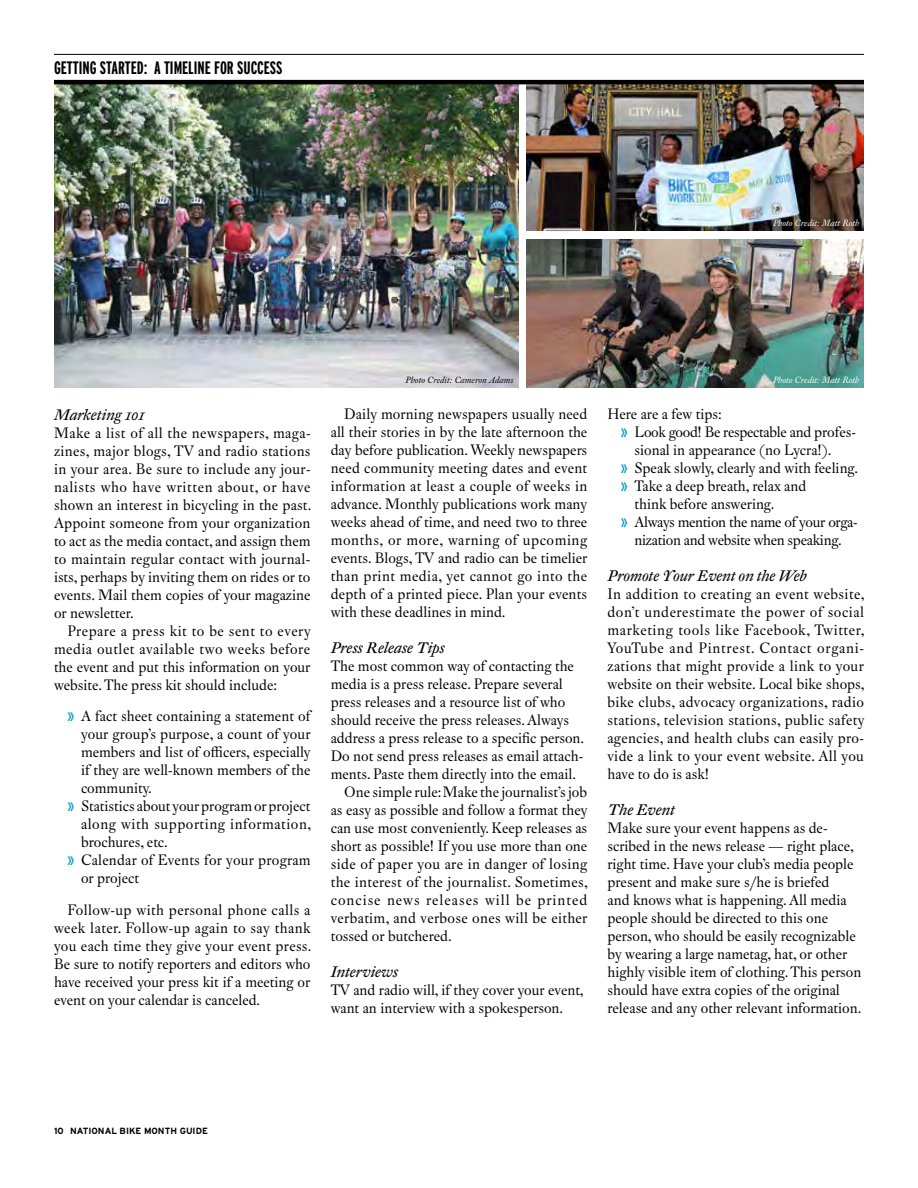
<style>
.page{position:relative;width:918px;height:1188px;background:#fff}
.page>*{position:absolute;margin:0;border:0;box-sizing:border-box;transform-origin:0 0}
.t1{font:700 extra-condensed 18px "Interstate";color:#000}
.t2{font:15px/18px "Fleischman BT Pro";color:#000;text-align:justify}
.t3{font:15px "Fleischman BT Pro";letter-spacing:-.02em;color:#000}
.t4{font:15px "Fleischman BT Pro";letter-spacing:.02em;color:#000}
.t5{font:italic 15px "DTL Fleischmann ST";color:#000}
.t6{font:15px "Fleischman BT Pro";letter-spacing:.025em;color:#000}
.t7{font:15px "Fleischman BT Pro";letter-spacing:.065em;color:#000}
.t8{font:15px "Fleischman BT Pro";letter-spacing:.035em;color:#000}
.t9{font:italic 9px "Fleischman BT Pro";color:#fff}
.t10{font:700 9px "Interstate";color:#000}
.t11{font:italic 9px "Fleischman BT Pro";color:#000}
.s1{font-family:"Interstate";font-stretch:extra-condensed;font-size:16.5px;color:#009ac7}
</style>
<div class="page">
<img style="left:54px;top:84px;width:464px;height:304px">
<img style="left:527px;top:84px;width:337px;height:147px">
<img style="left:527px;top:239px;width:337px;height:149px">
<hr style="left:54px;top:54px;width:810px;height:1px;background:#000">
<hr style="left:54px;top:80px;width:810px;height:4px;background:#000">
<p class="t1" style="left:54px;top:57px;width:230px">GETTING STARTED: A TIMELINE FOR SUCCESS</p>
<p class="t9" style="left:773px;top:217px;width:88px">Photo Credit: Matt Roth</p>
<p class="t5" style="left:54px;top:405px;width:91px">Marketing 101</p>
<p class="t2" style="left:54px;top:424px;width:259px">Make a list of all the newspapers, maga&shy;zines, major blogs, TV and radio stations in your area. Be sure to include any jour&shy;nalists who have written about, or have shown an interest in bicycling in the past.<br>Appoint someone from your organization to act as the media contact, and assign them to maintain regular contact with journal&shy;ists, perhaps by inviting them on rides or to events. Mail them copies of your magazine or newsletter.</p>
<p class="t2" style="left:54px;top:622px;width:258px;text-indent:14px">Prepare a press kit to be sent to every media outlet available two weeks before the event and put this information on your website. The press kit should include:</p>
<p class="t2" style="left:67px;top:707px;width:244px"><span class="s1">»</span> A fact sheet containing a statement of</p>
<p class="t2" style="left:81px;top:725px;width:231px">your group’s purpose, a count of your</p>
<p class="t2" style="left:81px;top:743px;width:231px">members and list of officers, especially</p>
<p class="t2" style="left:81px;top:761px;width:231px">if they are well-known members of the</p>
<p class="t2" style="left:81px;top:779px;width:72px">community.</p>
<p class="t2" style="left:67px;top:797px;width:244px"><span class="s1">»</span> Statistics about your program or project</p>
<p class="t8" style="left:81px;top:815px;width:232px">along with supporting information,</p>
<p class="t2" style="left:81px;top:833px;width:88px">brochures, etc.</p>
<p class="t2" style="left:67px;top:851px;width:245px"><span class="s1">»</span> Calendar of Events for your program</p>
<p class="t2" style="left:81px;top:869px;width:60px">or project</p>
<p class="t2" style="left:54px;top:901px;width:259px;text-indent:14px">Follow-up with personal phone calls a week later. Follow-up again to say thank you each time they give your event press.<br>Be sure to notify reporters and editors who have received your press kit if a meeting or event on your calendar is canceled.</p>
<p class="t11" style="left:405px;top:374px;width:110px">Photo Credit: Cameron Adams</p>
<p class="t2" style="left:331px;top:405px;width:258px;text-indent:14px">Daily morning newspapers usually need all their stories in by the late afternoon the day before publication. Weekly newspapers need community meeting dates and event information at least a couple of weeks in advance. Monthly publications work many weeks ahead of time, and need two to three months, or more, warning of upcoming events. Blogs, TV and radio can be timelier than print media, yet cannot go into the depth of a printed piece. Plan your events with these deadlines in mind.</p>
<p class="t5" style="left:331px;top:638px;width:116px">Press Release Tips</p>
<p class="t2" style="left:331px;top:657px;width:245px">The most common way of contacting the</p>
<p class="t2" style="left:331px;top:675px;width:234px">media is a press release. Prepare several</p>
<p class="t2" style="left:331px;top:693px;width:236px">press releases and a resource list of who</p>
<p class="t2" style="left:331px;top:711px;width:240px">should receive the press releases. Always</p>
<p class="t2" style="left:331px;top:729px;width:255px">address a press release to a specific person.</p>
<p class="t2" style="left:331px;top:747px;width:254px">Do not send press releases as email attach-</p>
<p class="t2" style="left:331px;top:765px;width:247px">ments. Paste them directly into the email.</p>
<p class="t2" style="left:344px;top:783px;width:244px">One simple rule: Make the journalist’s job</p>
<p class="t2" style="left:331px;top:801px;width:258px">as easy as possible and follow a format they</p>
<p class="t2" style="left:331px;top:819px;width:258px">can use most conveniently. Keep releases as</p>
<p class="t2" style="left:331px;top:837px;width:258px">short as possible! If you use more than one</p>
<p class="t6" style="left:331px;top:855px;width:258px">side of paper you are in danger of losing</p>
<p class="t4" style="left:331px;top:873px;width:259px">the interest of the journalist. Sometimes,</p>
<p class="t7" style="left:331px;top:891px;width:258px">concise news releases will be printed</p>
<p class="t4" style="left:331px;top:909px;width:258px">verbatim, and verbose ones will be either</p>
<p class="t2" style="left:331px;top:927px;width:122px">tossed or butchered.</p>
<p class="t5" style="left:331px;top:962px;width:69px">Interviews</p>
<p class="t2" style="left:331px;top:981px;width:255px">TV and radio will, if they cover your event, want an interview with a spokesperson.</p>
<p class="t9" style="left:773px;top:374px;width:88px">Photo Credit: Matt Roth</p>
<p class="t2" style="left:608px;top:405px;width:116px">Here are a few tips:</p>
<p class="t3" style="left:621px;top:423px;width:236px"><span class="s1">»</span> Look good! Be respectable and profes-</p>
<p class="t2" style="left:634px;top:441px;width:198px">sional in appearance (no Lycra!).</p>
<p class="t2" style="left:621px;top:459px;width:239px"><span class="s1">»</span> Speak slowly, clearly and with feeling.</p>
<p class="t2" style="left:621px;top:477px;width:187px"><span class="s1">»</span> Take a deep breath, relax and</p>
<p class="t2" style="left:634px;top:495px;width:142px">think before answering.</p>
<p class="t3" style="left:621px;top:513px;width:238px"><span class="s1">»</span> Always mention the name of your orga-</p>
<p class="t3" style="left:634px;top:531px;width:209px">nization and website when speaking.</p>
<p class="t5" style="left:608px;top:566px;width:201px">Promote Your Event on the Web</p>
<p class="t2" style="left:608px;top:585px;width:259px">In addition to creating an event website, don’t underestimate the power of social marketing tools like Facebook, Twitter, YouTube and Pintrest. Contact organi&shy;zations that might provide a link to your website on their website. Local bike shops, bike clubs, advocacy organizations, radio stations, television stations, public safety agencies, and health clubs can easily pro&shy;vide a link to your event website. All you have to do is ask!</p>
<p class="t5" style="left:608px;top:800px;width:69px">The Event</p>
<p class="t2" style="left:608px;top:819px;width:255px;text-align:left">Make sure your event happens as de&shy;scribed in the news release — right place, right time. Have your club’s media people present and make sure s/he is briefed<br>and knows what is happening. All media people should be directed to this one person, who should be easily recognizable by wearing a large nametag, hat, or other highly visible item of clothing. This person should have extra copies of the original release and any other relevant information.</p>
<p class="t10" style="left:54px;top:1126px;width:155px">10 NATIONAL BIKE MONTH GUIDE</p>
</div>
